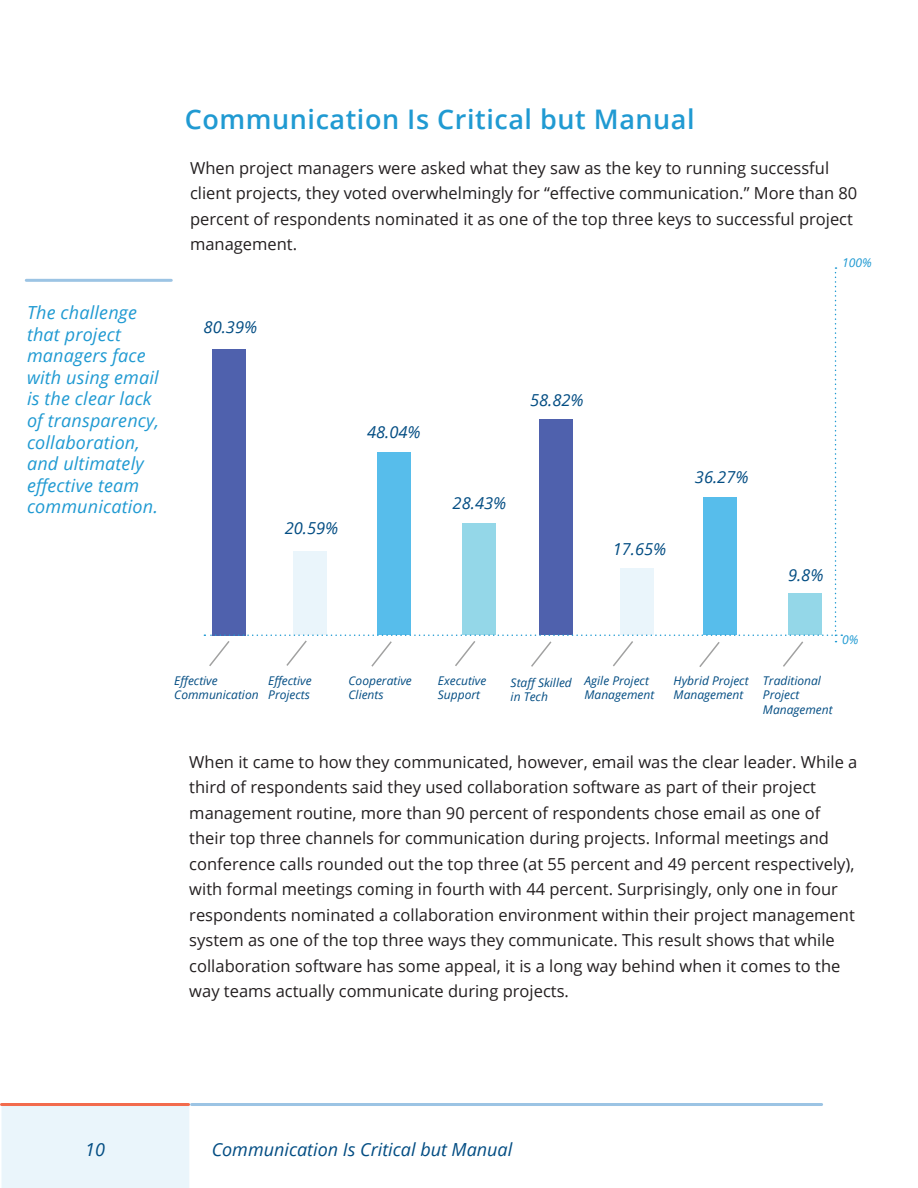
<style>
.page{position:relative;width:918px;height:1188px;background:#fff}
.page>*{position:absolute;margin:0;border:0;box-sizing:border-box;transform-origin:0 0}
.t1{font:600 27px "Open Sans";letter-spacing:.02em;color:#209ad2}
.t2{font:italic 18px/21.6px "Open Sans";letter-spacing:.01em;color:#209ad2}
.t3{font:italic 18px "Open Sans";color:#034d83}
.t4{font:16.5px/25.5px "Open Sans";color:#231f20}
.t5{font:italic 16.5px "Open Sans";color:#034d83}
.t6{font:italic 12.15px "Open Sans";color:#209ad2}
.t7{font:italic 12px/14.4px "Open Sans";color:#034d83}
</style>
<div class="page">
<div style="left:0;top:1103px;width:191px;height:85px;background:#eaf5fb"></div>
<hr style="left:2px;top:1103px;width:187px;height:3px;background:#f26b4d">
<hr style="left:192px;top:1103px;width:630px;height:3px;background:#9cc4e4">
<hr style="left:26px;top:279px;width:145px;height:3px;background:#9cc4e4">
<svg style="left:204px;top:267px;width:638px;height:400px"></svg>
<h1 class="t1" style="left:185px;top:101px;width:511px">Communication Is Critical but Manual</h1>
<p class="t4" style="left:190px;top:155px;width:669px">When project managers were asked what they saw as the key to running successful client projects, they voted overwhelmingly for “effective communication.” More than 80 percent of respondents nominated it as one of the top three keys to successful project management.</p>
<p class="t2" style="left:27px;top:301px;width:134px">The challenge that project managers face with using email is the clear lack of transparency, collaboration, and ultimately effective team communication.</p>
<p class="t5" style="left:204px;top:316px;width:55px">80.39%</p>
<p class="t5" style="left:367px;top:421px;width:55px">48.04%</p>
<p class="t5" style="left:285px;top:517px;width:55px">20.59%</p>
<p class="t5" style="left:530px;top:389px;width:55px">58.82%</p>
<p class="t5" style="left:453px;top:492px;width:55px">28.43%</p>
<p class="t5" style="left:613px;top:538px;width:55px">17.65%</p>
<p class="t5" style="left:695px;top:466px;width:55px">36.27%</p>
<p class="t6" style="left:842px;top:255px;width:31px">100%</p>
<p class="t5" style="left:788px;top:564px;width:37px">9.8%</p>
<p class="t6" style="left:842px;top:632px;width:18px">0%</p>
<p class="t7" style="left:174px;top:673px;width:86px">Effective<br>Communication</p>
<p class="t7" style="left:268px;top:673px;width:45px">Effective<br>Projects</p>
<p class="t7" style="left:349px;top:673px;width:65px">Cooperative<br>Clients</p>
<p class="t7" style="left:438px;top:673px;width:50px">Executive<br>Support</p>
<p class="t7" style="left:511px;top:675px;width:63px">Staff Skilled in Tech</p>
<p class="t7" style="left:585px;top:673px;width:71px">Agile Project<br>Management</p>
<p class="t7" style="left:674px;top:673px;width:76px">Hybrid Project<br>Management</p>
<p class="t7" style="left:763px;top:673px;width:71px">Traditional<br>Project<br>Management</p>
<p class="t4" style="left:189px;top:749px;width:670px">When it came to how they communicated, however, email was the clear leader. While a third of respondents said they used collaboration software as part of their project management routine, more than 90 percent of respondents chose email as one of their top three channels for communication during projects. Informal meetings and conference calls rounded out the top three (at 55 percent and 49 percent respectively), with formal meetings coming in fourth with 44 percent. Surprisingly, only one in four respondents nominated a collaboration environment within their project management system as one of the top three ways they communicate. This result shows that while collaboration software has some appeal, it is a long way behind when it comes to the way teams actually communicate during projects.</p>
<p class="t3" style="left:85px;top:1137px;width:21px">10</p>
<p class="t3" style="left:212px;top:1137px;width:302px">Communication Is Critical but Manual</p>
</div>
